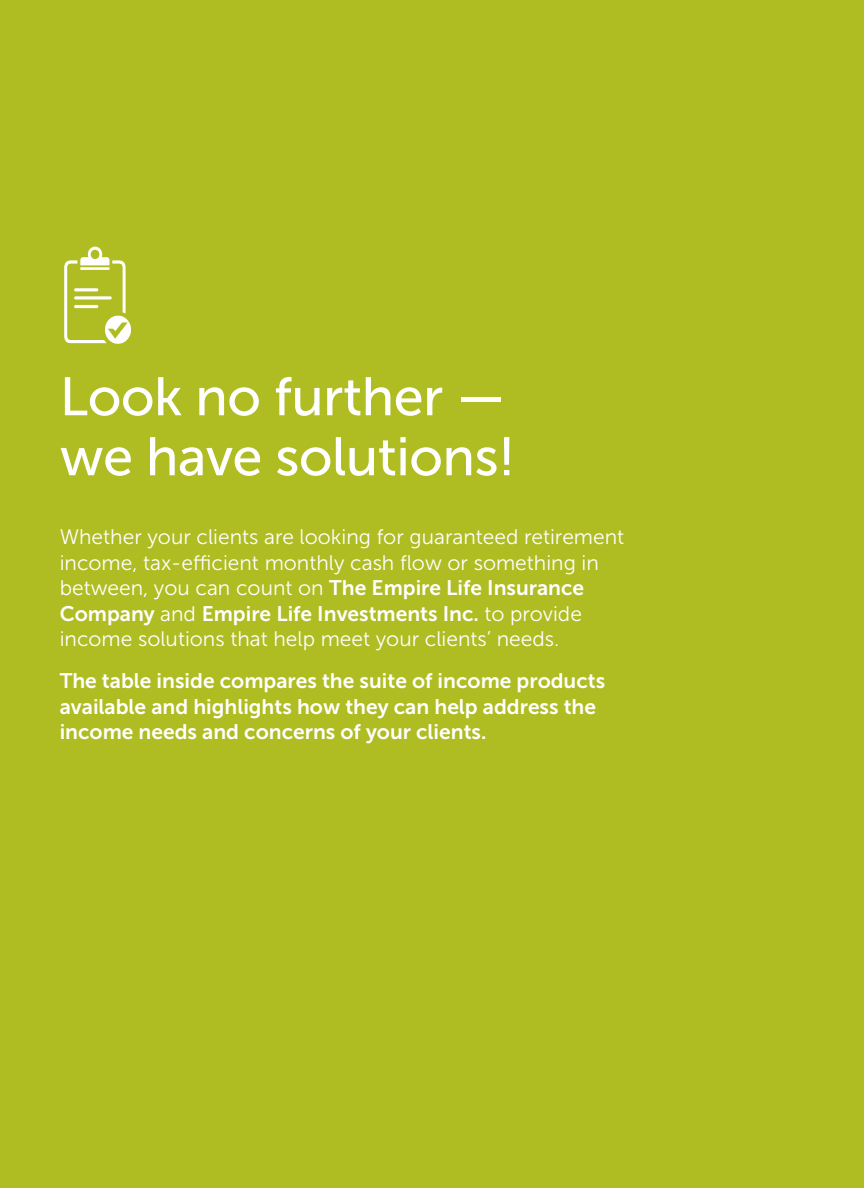
<style>
.page{position:relative;width:864px;height:1188px;background:#afbc22}
.page>*{position:absolute;margin:0;border:0;box-sizing:border-box;transform-origin:0 0}
.EL_Heading_1-_36_pt{font:54px/60px "Museo Sans 500";letter-spacing:-.01em;color:#fff}
.EL_Heading_6_-_12_pt{font:21px/25.5px "Museo Sans 300";color:#fff}
.EL_Heading_6_-_12_pt-2{font:21px/25.5px "Museo Sans 700";color:#fff}
.s1{font-family:"Museo Sans 700"}
</style>
<div class="page">
<svg style="left:64px;top:247px;width:67px;height:97px"></svg>
<h1 class="EL_Heading_1-_36_pt" style="left:60px;top:367px;width:457px">Look no further — we have solutions!</h1>
<p class="EL_Heading_6_-_12_pt" style="left:60px;top:524px;width:566px">Whether your clients are looking for guaranteed retirement income, tax-efficient monthly cash flow or something in between, you can count on <span class="s1">The Empire Life Insurance Company</span> and <span class="s1">Empire Life Investments Inc.</span> to provide income solutions that help meet your clients’ needs.</p>
<p class="EL_Heading_6_-_12_pt-2" style="left:60px;top:668px;width:547px">The table inside compares the suite of income products available and highlights how they can help address the income needs and concerns of your clients.</p>
</div>
